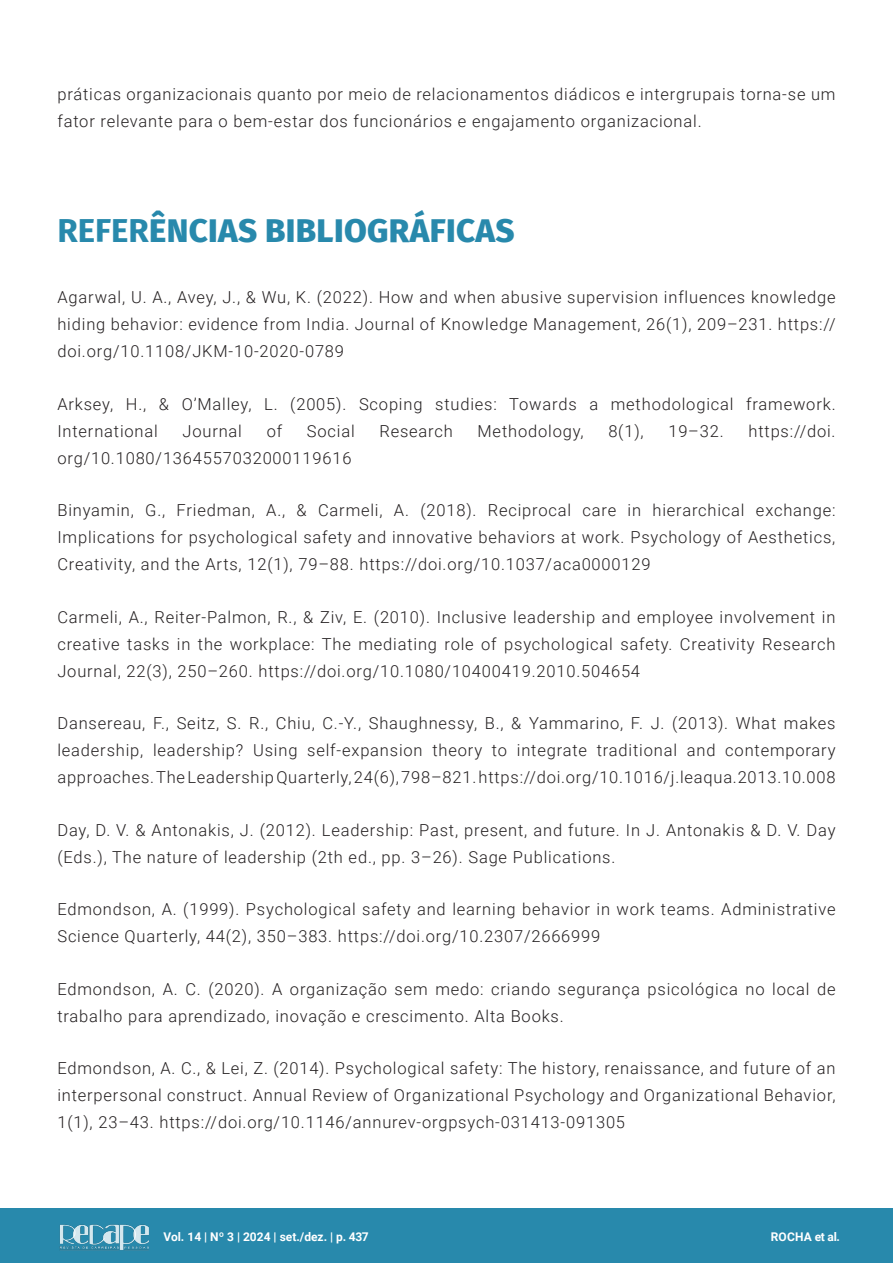
<style>
.page{position:relative;width:893px;height:1263px;background:#fff}
.page>*{position:absolute;margin:0;border:0;box-sizing:border-box;transform-origin:0 0}
.Título_-_Artigo{font:800 33px "Fira Sans";letter-spacing:.01em;color:#2889ac}
.Referências_Bibliogr{font:300 16.5px/27px "Roboto";letter-spacing:.05em;color:#231f20;text-align:justify}
.Texto_-_Artigo{font:300 16.5px/27px "Roboto";letter-spacing:.05em;color:#231f20}
.t1{font:700 12px "Roboto";color:#fff}
.s1{font-weight:700}
</style>
<div class="page">
<div style="left:0;top:1209px;width:893px;height:54px;background:#2889ac"></div>
<img style="left:59px;top:1224px;width:90px;height:27px">
<p class="Texto_-_Artigo" style="left:57px;top:80px;width:780px">práticas organizacionais quanto por meio de relacionamentos diádicos e intergrupais torna-se um fator relevante para o bem-estar dos funcionários e engajamento organizacional.</p>
<p class="Título_-_Artigo" style="left:57px;top:202px;width:459px"><span class="s1">REFER</span>ÊNCIAS BIBLIOGRÁFICAS</p>
<p class="Referências_Bibliogr" style="left:57px;top:283px;width:780px">Agarwal, U. A., Avey, J., &amp; Wu, K. (2022). How and when abusive supervision influences knowledge hiding behavior: evidence from India. Journal of Knowledge Management, 26(1), 209–231. https:// doi.org/10.1108/JKM-10-2020-0789</p>
<p class="Referências_Bibliogr" style="left:57px;top:390px;width:780px">Arksey, H., &amp; O’Malley, L. (2005). Scoping studies: Towards a methodological framework.<br>International</p>
<p class="Referências_Bibliogr" style="left:183px;top:417px;width:61px">Journal</p>
<p class="Referências_Bibliogr" style="left:267px;top:417px;width:17px">of</p>
<p class="Referências_Bibliogr" style="left:307px;top:417px;width:49px">Social</p>
<p class="Referências_Bibliogr" style="left:379px;top:417px;width:75px">Research</p>
<p class="Referências_Bibliogr" style="left:478px;top:417px;width:108px">Methodology,</p>
<p class="Referências_Bibliogr" style="left:608px;top:417px;width:37px">8(1),</p>
<p class="Referências_Bibliogr" style="left:668px;top:417px;width:57px">19–32.</p>
<p class="Referências_Bibliogr" style="left:748px;top:417px;width:89px">https://doi.</p>
<p class="Referências_Bibliogr" style="left:57px;top:444px;width:296px">org/10.1080/1364557032000119616</p>
<p class="Referências_Bibliogr" style="left:57px;top:496px;width:780px">Binyamin, G., Friedman, A., &amp; Carmeli, A. (2018). Reciprocal care in hierarchical exchange:<br>Implications for psychological safety and innovative behaviors at work. Psychology of Aesthetics, Creativity, and the Arts, 12(1), 79–88. https://doi.org/10.1037/aca0000129</p>
<p class="Referências_Bibliogr" style="left:57px;top:603px;width:780px">Carmeli, A., Reiter-Palmon, R., &amp; Ziv, E. (2010). Inclusive leadership and employee involvement in creative tasks in the workplace: The mediating role of psychological safety. Creativity Research Journal, 22(3), 250–260. https://doi.org/10.1080/10400419.2010.504654</p>
<p class="Referências_Bibliogr" style="left:57px;top:709px;width:780px">Dansereau, F., Seitz, S. R., Chiu, C.-Y., Shaughnessy, B., &amp; Yammarino, F. J. (2013). What makes leadership, leadership? Using self-expansion theory to integrate traditional and contemporary approaches. The Leadership Quarterly, 24(6), 798–821. https://doi.org/10.1016/j.leaqua.2013.10.008</p>
<p class="Referências_Bibliogr" style="left:57px;top:816px;width:780px">Day, D. V. &amp; Antonakis, J. (2012). Leadership: Past, present, and future. In J. Antonakis &amp; D. V. Day (Eds.), The nature of leadership (2th ed., pp. 3–26). Sage Publications.</p>
<p class="Referências_Bibliogr" style="left:57px;top:895px;width:780px">Edmondson, A. (1999). Psychological safety and learning behavior in work teams. Administrative<br>Science Quarterly, 44(2), 350–383. https://doi.org/10.2307/2666999</p>
<p class="Referências_Bibliogr" style="left:57px;top:975px;width:780px">Edmondson, A. C. (2020). A organização sem medo: criando segurança psicológica no local de trabalho para aprendizado, inovação e crescimento. Alta Books.</p>
<p class="Referências_Bibliogr" style="left:57px;top:1054px;width:780px">Edmondson, A. C., &amp; Lei, Z. (2014). Psychological safety: The history, renaissance, and future of an interpersonal construct. Annual Review of Organizational Psychology and Organizational Behavior, 1(1), 23–43. https://doi.org/10.1146/annurev-orgpsych-031413-091305</p>
<p class="t1" style="left:163px;top:1228px;width:207px">Vol. 14 | Nº 3 | 2024 | set./dez. | p. 437</p>
<p class="t1" style="left:771px;top:1229px;width:71px">ROCHA et al.</p>
</div>
